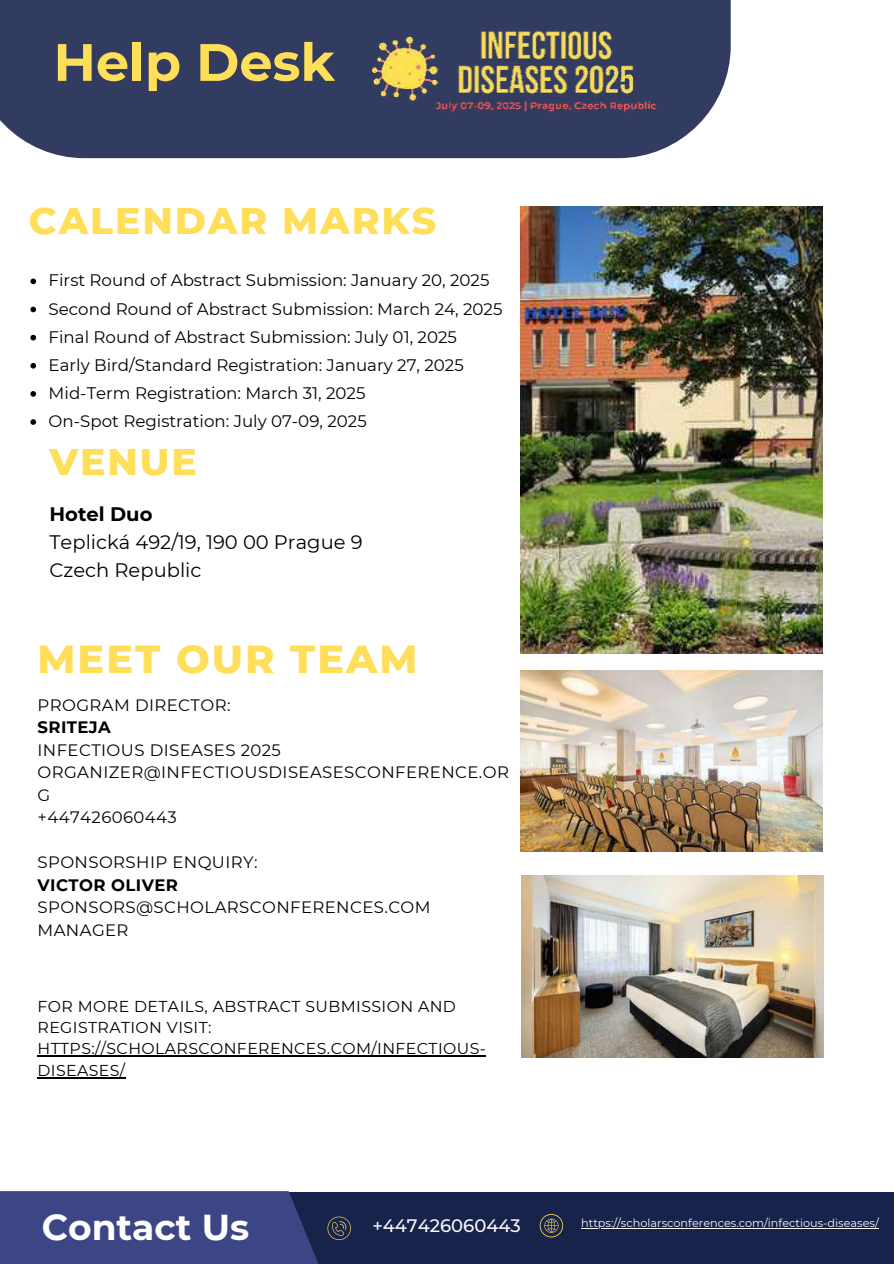
<style>
.page{position:relative;width:894px;height:1264px;background:#fff}
.page>*{position:absolute;margin:0;border:0;box-sizing:border-box;transform-origin:0 0}
.t1{font:700 52.5px "Montserrat";color:#ffde59}
.t2{font:800 39.9px "Montserrat";letter-spacing:.05em;color:#ffde59}
.t3{font:800 37.8px "Montserrat";letter-spacing:.05em;color:#ffde59}
.t4{font:700 36px "Montserrat";color:#fff}
.t5{font:19.5px/28.2px "Montserrat";color:#000}
.t6{font:700 19.5px "Montserrat";color:#000}
.t7{font:500 18px "Montserrat";color:#fafafa}
.t8{font:16.65px/28.2px "Montserrat";color:#000}
.t9{font:16.5px/22.5px "Montserrat";letter-spacing:.025em;color:#000}
.t10{font:700 16.5px "Montserrat";letter-spacing:.025em;color:#000}
.t11{font:15.75px/21.3px "Montserrat";letter-spacing:.025em;color:#000}
.t12{font:11.25px "Montserrat";color:#fafafa}
</style>
<div class="page">
<div style="left:208px;top:1191px;width:685px;height:72px;background:#18234b"></div>
<svg style="left:0;top:1191px;width:452px;height:72px;fill:#3d4685"></svg>
<svg style="left:539px;top:1214px;width:24px;height:23px"></svg>
<svg style="left:327px;top:1216px;width:24px;height:23px"></svg>
<div style="left:0;top:0;width:730px;height:158px;background:#323b60"></div>
<img style="left:520px;top:206px;width:302px;height:447px">
<img style="left:520px;top:670px;width:302px;height:181px">
<img style="left:521px;top:875px;width:301px;height:182px">
<img style="left:372px;top:29px;width:286px;height:85px">
<hr style="left:581px;top:1228px;width:297px;height:1px;background:#fafafa">
<svg style="left:30px;top:278px;width:6px;height:6px"></svg>
<svg style="left:30px;top:307px;width:6px;height:5px"></svg>
<svg style="left:30px;top:335px;width:6px;height:5px"></svg>
<svg style="left:30px;top:363px;width:6px;height:5px"></svg>
<svg style="left:30px;top:391px;width:6px;height:6px"></svg>
<svg style="left:30px;top:419px;width:6px;height:6px"></svg>
<hr style="left:38px;top:1055px;width:448px;height:1px;background:#000">
<hr style="left:38px;top:1076px;width:88px;height:2px;background:#000">
<h1 class="t1" style="left:53px;top:30px;width:283px">Help Desk</h1>
<h3 class="t3" style="left:29px;top:197px;width:409px">CALENDAR MARKS</h3>
<p class="t8" style="left:49px;top:266px;width:455px">First Round of Abstract Submission: January 20, 2025<br>Second Round of Abstract Submission: March 24, 2025<br>Final Round of Abstract Submission: July 01, 2025<br>Early Bird/Standard Registration: January 27, 2025<br>Mid-Term Registration: March 31, 2025<br>On-Spot Registration: July 07-09, 2025</p>
<h3 class="t3" style="left:49px;top:438px;width:149px">VENUE</h3>
<p class="t6" style="left:49px;top:502px;width:104px">Hotel Duo</p>
<p class="t5" style="left:49px;top:527px;width:314px">Teplická 492/19, 190 00 Prague 9<br>Czech Republic</p>
<h2 class="t2" style="left:38px;top:634px;width:381px">MEET OUR TEAM</h2>
<p class="t9" style="left:38px;top:693px;width:194px">PROGRAM DIRECTOR:</p>
<p class="t10" style="left:38px;top:717px;width:75px">SRITEJA</p>
<p class="t9" style="left:38px;top:738px;width:473px">INFECTIOUS DISEASES 2025<br>ORGANIZER@INFECTIOUSDISEASESCONFERENCE.OR<br>G<br>+447426060443</p>
<p class="t9" style="left:38px;top:851px;width:221px">SPONSORSHIP ENQUIRY:</p>
<p class="t10" style="left:38px;top:874px;width:142px">VICTOR OLIVER</p>
<p class="t9" style="left:38px;top:896px;width:394px">SPONSORS@SCHOLARSCONFERENCES.COM<br>MANAGER</p>
<p class="t11" style="left:38px;top:995px;width:449px">FOR MORE DETAILS, ABSTRACT SUBMISSION AND<br>REGISTRATION VISIT:<br>HTTPS://SCHOLARSCONFERENCES.COM/INFECTIOUS-<br>DISEASES/</p>
<h3 class="t4" style="left:42px;top:1204px;width:209px">Contact Us</h3>
<p class="t7" style="left:372px;top:1213px;width:150px">+447426060443</p>
<p class="t12" style="left:581px;top:1216px;width:299px">https://scholarsconferences.com/infectious-diseases/</p>
</div>
